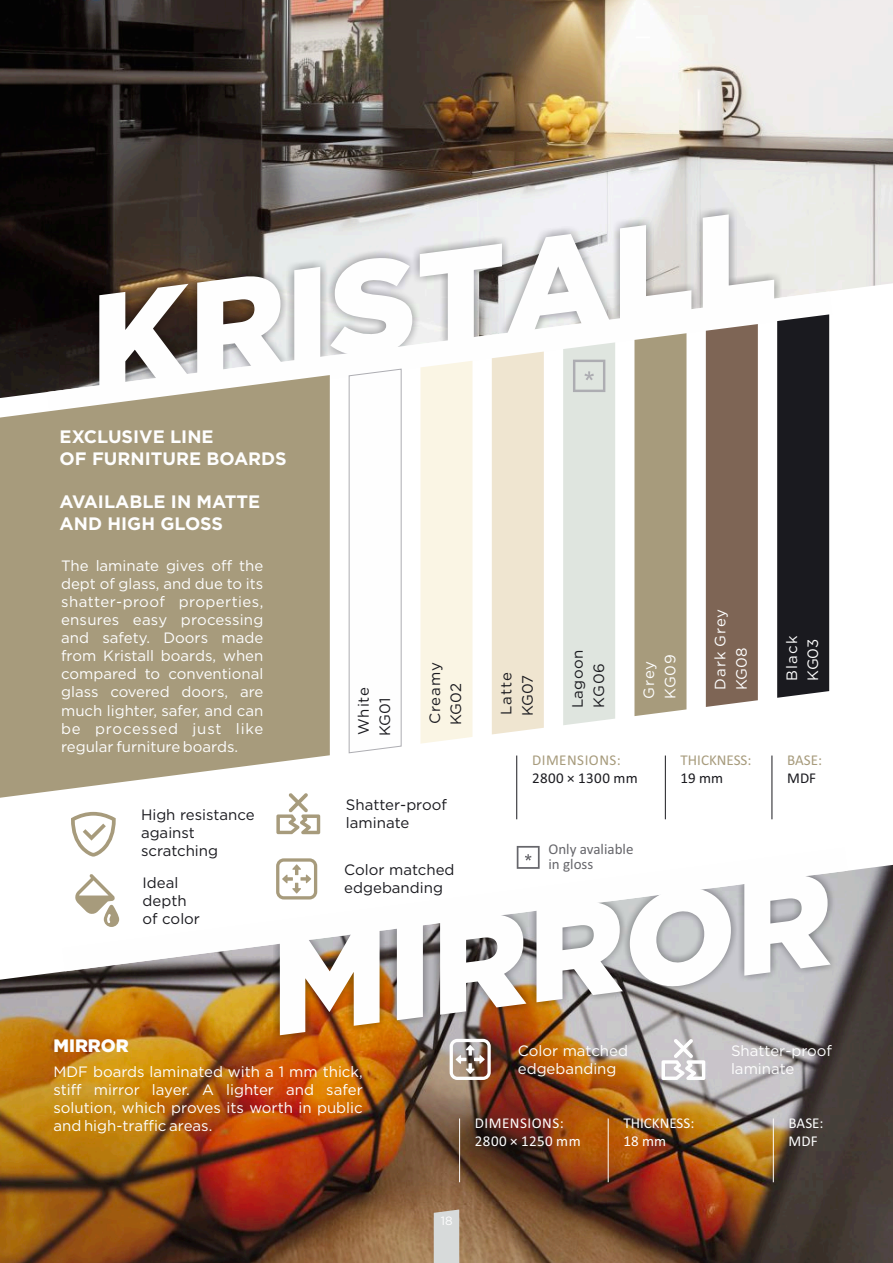
<style>
.page{position:relative;width:893px;height:1263px;background:#fff}
.page>*{position:absolute;margin:0;border:0;box-sizing:border-box;transform-origin:0 0}
.t1{font:900 133.05px "Gotham";color:#fefefe}
.t2{font:700 18px/21.6px "Gotham";color:#fefefe}
.t3{font:900 18px "Gotham";color:#fefefe}
.t4{font:15px/18px "Gotham";color:#fefefe;text-align:justify}
.t5{font:15px/18px "Gotham";color:#1a1a1f}
.t6{font:15px/18px "Calibri";letter-spacing:.03em;color:#fefefe}
.t7{font:15px/15px "Calibri";color:#66666b}
.t8{font:15px "Calibri";letter-spacing:.03em;color:#1a1a1f}
.t9{font:15px/21.1px "Gotham";letter-spacing:.055em;color:#1a1a1f}
.t10{font:15px/21.1px "Gotham";letter-spacing:.07em;color:#fefefe}
.t11{font:15px "Calibri";color:#a79b7c}
.t12{font:15px/18px "Calibri";color:#fefefe}
.t13{font:15px "Calibri";letter-spacing:.03em;color:#a79b7c}
.t14{font:15px/21.1px "Gotham";letter-spacing:.025em;color:#1a1a1f}
.t15{font:15px/20.9px "Gotham";letter-spacing:.05em;color:#1a1a1f}
.t16{font:15px/21.1px "Gotham";letter-spacing:.05em;color:#fefefe}
.t17{font:12px "Gotham";color:#fefefe}
</style>
<div class="page">
<svg style="left:71px;top:812px;width:45px;height:36px"></svg>
<img style="left:0;top:0;width:893px;height:375px">
<img style="left:92px;top:207px;width:689px;height:84px">
<svg style="left:47px;top:291px;width:785px;height:124px"></svg>
<hr style="left:665px;top:755px;width:1px;height:64px;background:#1a1a1f">
<hr style="left:516px;top:755px;width:1px;height:64px;background:#1a1a1f">
<hr style="left:771px;top:755px;width:1px;height:64px;background:#1a1a1f">
<div style="left:706px;top:324px;width:52px;height:383px;background:#7e6555"></div>
<svg style="left:634px;top:333px;width:52px;height:383px;background:#aba083"></svg>
<div style="left:492px;top:352px;width:52px;height:382px;background:#efe5d0"></div>
<svg style="left:420px;top:361px;width:52px;height:383px;background:#faf5e5"></svg>
<svg style="left:348px;top:368px;width:54px;height:386px"></svg>
<svg style="left:0;top:375px;width:330px;height:423px;background:#aca186"></svg>
<svg style="left:777px;top:314px;width:52px;height:384px;background:#212126"></svg>
<div style="left:563px;top:342px;width:52px;height:383px;background:#dfe5df"></div>
<svg style="left:517px;top:846px;width:23px;height:2px"></svg>
<img style="left:0;top:864px;width:893px;height:399px">
<img style="left:273px;top:971px;width:564px;height:71px">
<svg style="left:62px;top:848px;width:785px;height:123px"></svg>
<svg style="left:276px;top:858px;width:41px;height:41px"></svg>
<svg style="left:276px;top:793px;width:44px;height:41px"></svg>
<svg style="left:434px;top:1209px;width:25px;height:54px"></svg>
<hr style="left:608px;top:1118px;width:1px;height:64px;background:#fefefe">
<hr style="left:459px;top:1118px;width:1px;height:64px;background:#fefefe">
<hr style="left:773px;top:1118px;width:1px;height:64px;background:#fefefe">
<svg style="left:450px;top:1039px;width:41px;height:41px"></svg>
<svg style="left:661px;top:1039px;width:44px;height:41px"></svg>
<h1 class="t1" style="left:78px;top:283px;width:693px;rotate:-7deg">KRISTALL</h1>
<p class="t2" style="left:60px;top:427px;width:229px">EXCLUSIVE LINE<br>OF FURNITURE BOARDS</p>
<p class="t2" style="left:60px;top:492px;width:202px">AVAILABLE IN MATTE<br>AND HIGH GLOSS</p>
<p class="t4" style="left:61px;top:558px;width:204px">The laminate gives off the dept of glass, and due to its shatter-proof properties, ensures easy processing and safety. Doors made from Kristall boards, when compared to conventional glass covered doors, are much lighter, safer, and can be processed just like regular furniture boards.</p>
<p class="t9" style="left:354px;top:736px;width:51px;rotate:-90deg">White<br>KG01</p>
<p class="t15" style="left:425px;top:725px;width:64px;rotate:-90deg">Creamy<br>KG02</p>
<p class="t9" style="left:497px;top:716px;width:45px;rotate:-90deg">Latte<br>KG07</p>
<p class="t14" style="left:568px;top:708px;width:60px;rotate:-90deg">Lagoon<br>KG06</p>
<p class="t16" style="left:639px;top:699px;width:46px;rotate:-90deg">Grey<br>KG09</p>
<p class="t10" style="left:711px;top:690px;width:82px;rotate:-90deg">Dark Grey</p>
<p class="t4" style="left:733px;top:690px;width:43px;rotate:-90deg">KG08</p>
<p class="t13" style="left:532px;top:754px;width:90px">DIMENSIONS:</p>
<p class="t8" style="left:532px;top:772px;width:107px">2800 × 1300 mm</p>
<p class="t11" style="left:681px;top:754px;width:72px">THICKNESS:</p>
<p class="t8" style="left:681px;top:772px;width:44px">19 mm</p>
<p class="t10" style="left:782px;top:680px;width:46px;rotate:-90deg">Black<br>KG03</p>
<p class="t11" style="left:787px;top:754px;width:36px">BASE:</p>
<p class="t8" style="left:787px;top:772px;width:30px">MDF</p>
<p class="t5" style="left:141px;top:807px;width:115px">High resistance against scratching</p>
<p class="t5" style="left:143px;top:874px;width:59px">Ideal depth of color</p>
<p class="t5" style="left:346px;top:796px;width:103px">Shatter-proof laminate</p>
<p class="t7" style="left:548px;top:842px;width:86px">Only avaliable in gloss</p>
<h1 class="t1" style="left:258px;top:929px;width:567px;rotate:-7deg">MIRROR</h1>
<p class="t5" style="left:344px;top:861px;width:112px">Color matched edgebanding</p>
<p class="t3" style="left:53px;top:1037px;width:77px">MIRROR</p>
<p class="t4" style="left:53px;top:1064px;width:311px">MDF boards laminated with a 1 mm thick, stiff mirror layer. A lighter and safer solution, which proves its worth in public and high-traffic areas.</p>
<p class="t4" style="left:518px;top:1042px;width:112px">Color matched edgebanding</p>
<p class="t4" style="left:731px;top:1042px;width:103px">Shatter-proof laminate</p>
<p class="t6" style="left:475px;top:1115px;width:107px">DIMENSIONS:<br>2800 × 1250 mm</p>
<p class="t12" style="left:623px;top:1115px;width:72px">THICKNESS:<br>18 mm</p>
<p class="t6" style="left:789px;top:1115px;width:36px">BASE:<br>MDF</p>
<p class="t17" style="left:441px;top:1215px;width:13px">18</p>
</div>
